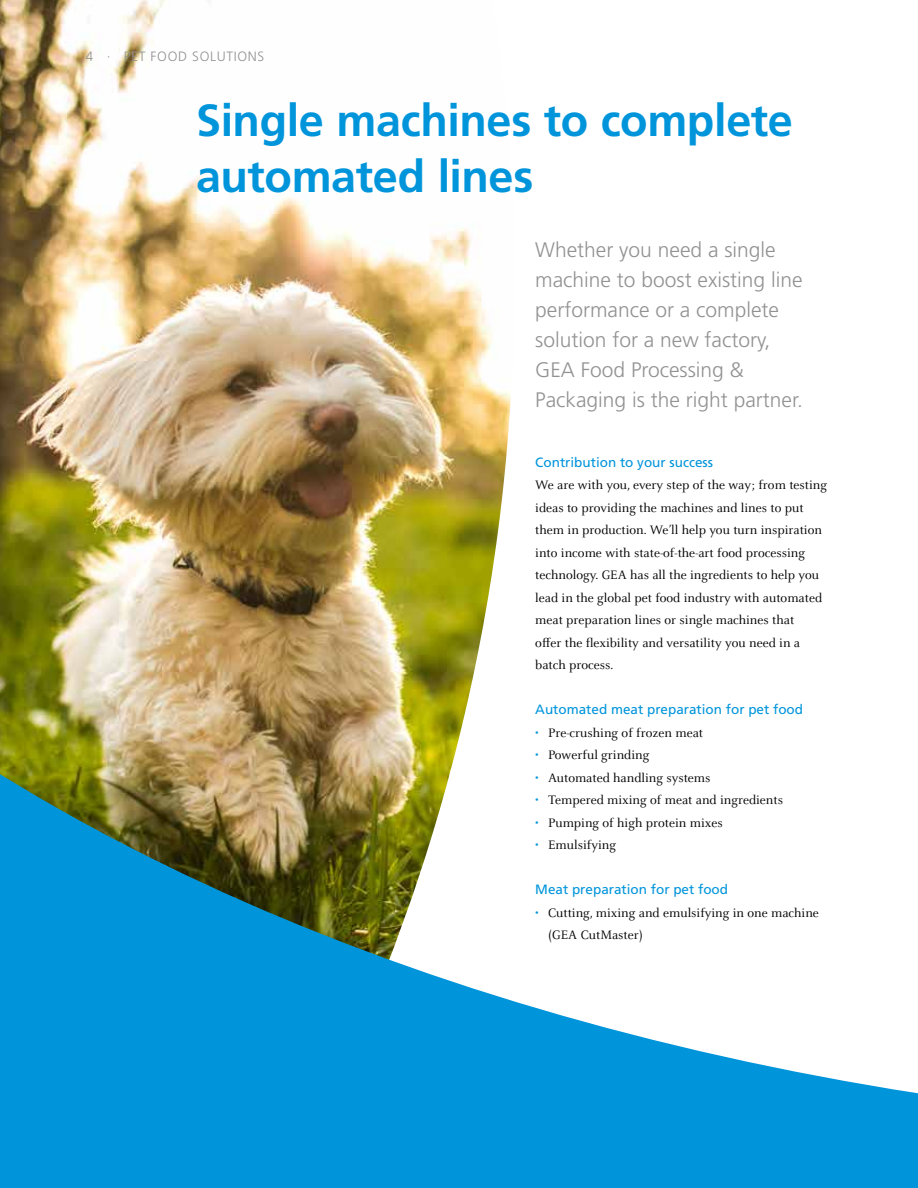
<style>
.page{position:relative;width:918px;height:1188px;background:#fff}
.page>*{position:absolute;margin:0;border:0;box-sizing:border-box;transform-origin:0 0}
.t1{font:700 45px/56.2px "Frutiger LT";letter-spacing:-.01em;color:#0095db}
.t2{font:300 21px/30px "Frutiger LT";color:#929292}
.t3{font:13.5px/22.5px "Celeste OT";color:#000}
.t4{font:13.5px "Frutiger LT";color:#0095db}
.t5{font:300 13.5px "Frutiger LT";letter-spacing:.05em;color:#929292}
.s1{color:#0095db}
.s2{font-weight:700;color:#0095db}
</style>
<div class="page">
<img style="left:0;top:0;width:511px;height:766px">
<svg style="left:0;top:766px;width:918px;height:422px;fill:#0095db"></svg>
<p class="t5" style="left:86px;top:49px;width:180px">4 · PET FOOD SOLUTIONS</p>
<h1 class="t1" style="left:196px;top:92px;width:598px">Single machines to complete automated lines</h1>
<h2 class="t2" style="left:535px;top:235px;width:269px">Whether you need a single machine to boost existing line performance or a complete solution for a new factory,<br>GEA Food Processing &amp;<br>Packaging is the right partner.</h2>
<p class="t4" style="left:535px;top:454px;width:179px">Contribution to your success</p>
<p class="t3" style="left:535px;top:474px;width:293px">We are with you, every step of the way; from testing ideas to providing the machines and lines to put them in production. We’ll help you turn inspiration into income with state-of-the-art food processing technology. GEA has all the ingredients to help you lead in the global pet food industry with automated meat preparation lines or single machines that<br>offer the flexibility and versatility you need in a batch process.</p>
<p class="t4" style="left:535px;top:702px;width:269px">Automated meat preparation for pet food</p>
<p class="t3" style="left:535px;top:722px;width:169px"><span class="s1">•</span> Pre-crushing of frozen meat</p>
<p class="t3" style="left:535px;top:744px;width:116px"><span class="s1">•</span> Powerful grinding</p>
<p class="t3" style="left:535px;top:767px;width:177px"><span class="s1">•</span> Automated handling systems</p>
<p class="t3" style="left:535px;top:789px;width:249px"><span class="s1">•</span> Tempered mixing of meat and ingredients</p>
<p class="t3" style="left:535px;top:812px;width:189px"><span class="s1">•</span> Pumping of high protein mixes</p>
<p class="t3" style="left:535px;top:834px;width:82px"><span class="s1">•</span> Emulsifying</p>
<p class="t4" style="left:535px;top:882px;width:194px">Meat preparation for pet food</p>
<p class="t3" style="left:548px;top:902px;width:272px;text-indent:-13px"><span class="s2">•</span> Cutting, mixing and emulsifying in one machine (GEA CutMaster)</p>
</div>
